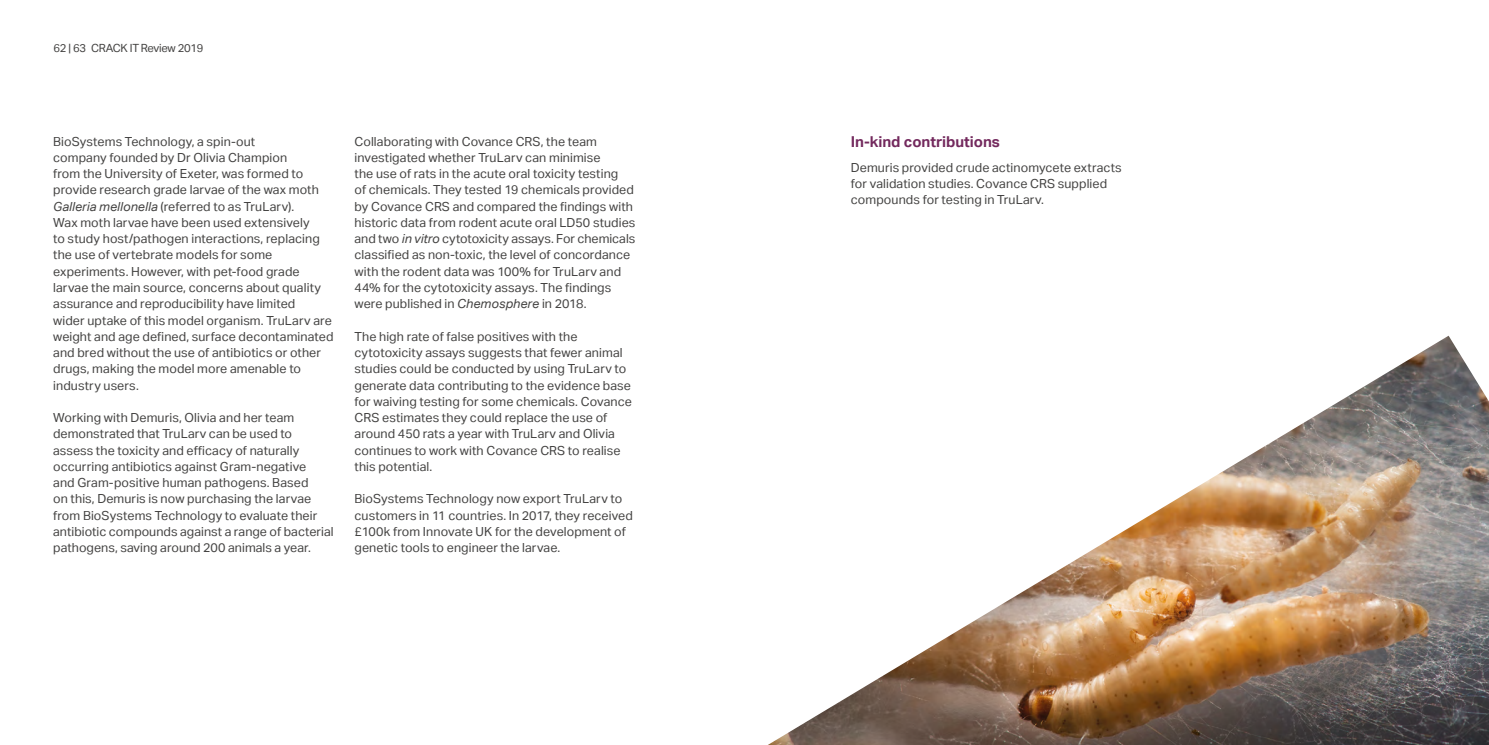
<style>
.page{position:relative;width:1489px;height:745px;background:#fff}
.page>*{position:absolute;margin:0;border:0;box-sizing:border-box;transform-origin:0 0}
.t1{font:700 15px "Aktiv Grotesk";letter-spacing:-.005em;color:#73295d}
.t2{font:12.5px/16.2px "Aktiv Grotesk";letter-spacing:.005em;color:#434241}
.t3{font:11.25px "Aktiv Grotesk";letter-spacing:-.025em;color:#434241}
.s1{font-style:italic}
</style>
<div class="page">
<img style="left:769px;top:335px;width:719px;height:409px">
<p class="t3" style="left:54px;top:42px;width:151px">62 | 63 CRACK IT Review 2019</p>
<p class="t2" style="left:53px;top:133px;width:282px">BioSystems Technology, a spin-out<br>company founded by Dr Olivia Champion<br>from the University of Exeter, was formed to provide research grade larvae of the wax moth <span class="s1">Galleria mellonella</span> (referred to as TruLarv).<br>Wax moth larvae have been used extensively<br>to study host/pathogen interactions, replacing the use of vertebrate models for some experiments. However, with pet-food grade larvae the main source, concerns about quality assurance and reproducibility have limited<br>wider uptake of this model organism. TruLarv are weight and age defined, surface decontaminated and bred without the use of antibiotics or other drugs, making the model more amenable to industry users.</p>
<p class="t2" style="left:53px;top:409px;width:282px">Working with Demuris, Olivia and her team demonstrated that TruLarv can be used to assess the toxicity and efficacy of naturally occurring antibiotics against Gram-negative<br>and Gram-positive human pathogens. Based<br>on this, Demuris is now purchasing the larvae from BioSystems Technology to evaluate their antibiotic compounds against a range of bacterial pathogens, saving around 200 animals a year.</p>
<p class="t2" style="left:354px;top:133px;width:282px">Collaborating with Covance CRS, the team investigated whether TruLarv can minimise<br>the use of rats in the acute oral toxicity testing<br>of chemicals. They tested 19 chemicals provided by Covance CRS and compared the findings with historic data from rodent acute oral LD50 studies and two <span class="s1">in vitro</span> cytotoxicity assays. For chemicals classified as non-toxic, the level of concordance with the rodent data was 100% for TruLarv and 44% for the cytotoxicity assays. The findings were published in <span class="s1">Chemosphere</span> in 2018.</p>
<p class="t2" style="left:354px;top:328px;width:279px">The high rate of false positives with the cytotoxicity assays suggests that fewer animal studies could be conducted by using TruLarv to generate data contributing to the evidence base for waiving testing for some chemicals. Covance CRS estimates they could replace the use of around 450 rats a year with TruLarv and Olivia continues to work with Covance CRS to realise this potential.</p>
<p class="t2" style="left:354px;top:490px;width:280px">BioSystems Technology now export TruLarv to customers in 11 countries. In 2017, they received £100k from Innovate UK for the development of genetic tools to engineer the larvae.</p>
<p class="t1" style="left:850px;top:133px;width:151px">In-kind contributions</p>
<p class="t2" style="left:850px;top:159px;width:272px">Demuris provided crude actinomycete extracts for validation studies. Covance CRS supplied compounds for testing in TruLarv.</p>
</div>
